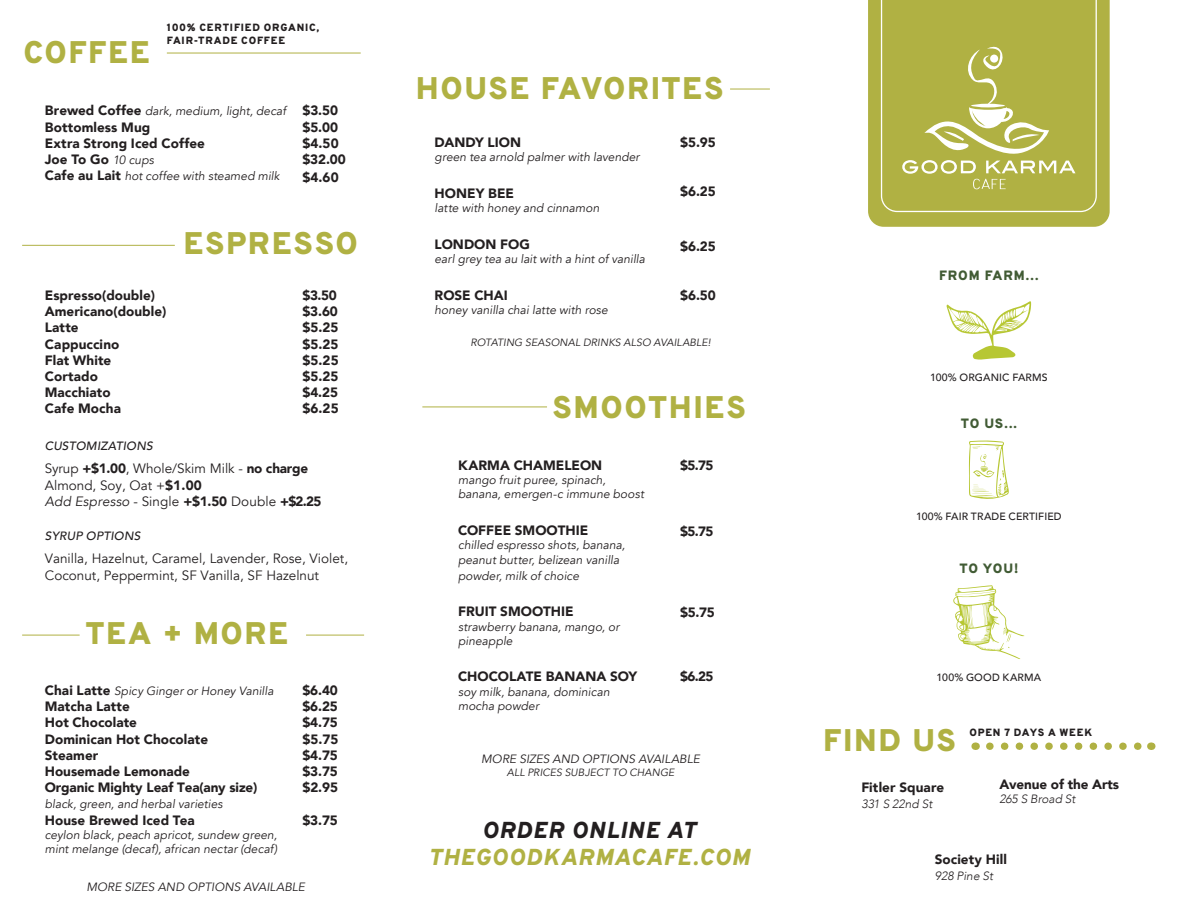
<style>
.page{position:relative;width:1188px;height:918px;background:#fff}
.page>*{position:absolute;margin:0;border:0;box-sizing:border-box;transform-origin:0 0}
.t1{font:900 31.2px "Overpass";letter-spacing:.05em;color:#b0b143}
.t2{font:italic 900 23.1px/27.8px "Overpass";letter-spacing:.055em;color:#b0b143;text-align:center}
.t3{font:900 13.5px/16.2px "Avenir";color:#231f20}
.t4{font:13.5px/16.2px "Avenir";color:#231f20}
.t5{font:900 13.5px "Overpass";letter-spacing:.06em;color:#415b34}
.t6{font:italic 12px/14.4px "Avenir";letter-spacing:.005em;color:#231f20}
.t7{font:italic 300 12px "Avenir";letter-spacing:-.005em;color:#231f20}
.t8{font:italic 500 12px "Avenir";letter-spacing:.015em;color:#231f20}
.t9{font:italic 10.5px "Avenir";letter-spacing:.005em;color:#231f20}
.t10{font:900 10.5px/12.6px "Overpass";letter-spacing:.075em;color:#231f20}
.t11{font:500 10.5px "Avenir";letter-spacing:.01em;color:#231f20}
.s1{font-weight:900;font-style:normal;font-size:13.5px}
.s2{font-weight:400;font-style:italic;font-size:12px}
.s3{font-weight:900}
.s4{font-style:italic}
.s5{color:#231f20}
</style>
<div class="page">
<svg style="left:868px;top:0;width:242px;height:227px;background:#b2b348"></svg>
<hr style="left:167px;top:53px;width:194px;height:1px;background:#b0b143">
<hr style="left:730px;top:89px;width:40px;height:1px;background:#b0b143">
<hr style="left:22px;top:245px;width:153px;height:1px;background:#b0b143">
<hr style="left:422px;top:407px;width:125px;height:1px;background:#b0b143">
<hr style="left:22px;top:635px;width:58px;height:1px;background:#b0b143">
<hr style="left:306px;top:635px;width:58px;height:1px;background:#b0b143">
<svg style="left:990px;top:742px;width:152px;height:8px"></svg>
<div style="left:881px;top:0;width:216px;height:212px;background:#b0b143"></div>
<svg style="left:902px;top:43px;width:173px;height:146px;background:#b9ba59"></svg>
<svg style="left:947px;top:301px;width:84px;height:59px"></svg>
<svg style="left:969px;top:440px;width:40px;height:59px"></svg>
<svg style="left:953px;top:585px;width:71px;height:74px"></svg>
<p class="t1" style="left:23px;top:27px;width:128px">COFFEE</p>
<p class="t10" style="left:167px;top:21px;width:154px">100% CERTIFIED ORGANIC,<br>FAIR-TRADE COFFEE</p>
<p class="t6" style="left:45px;top:104px;width:243px"><span class="s1">Brewed Coffee</span> dark, medium, light, decaf</p>
<p class="t3" style="left:45px;top:118px;width:107px">Bottomless Mug</p>
<p class="t3" style="left:45px;top:135px;width:162px">Extra Strong Iced Coffee</p>
<p class="t3" style="left:45px;top:151px;width:111px">Joe To Go <span class="s2">10 cups</span></p>
<p class="t6" style="left:45px;top:169px;width:236px"><span class="s1">Cafe au Lait</span> hot coffee with steamed milk</p>
<p class="t3" style="left:302px;top:102px;width:37px">$3.50</p>
<p class="t3" style="left:302px;top:118px;width:37px">$5.00</p>
<p class="t3" style="left:302px;top:135px;width:38px">$4.50</p>
<p class="t3" style="left:302px;top:151px;width:45px">$32.00</p>
<p class="t3" style="left:302px;top:168px;width:38px">$4.60</p>
<p class="t3" style="left:45px;top:287px;width:112px">Espresso(double)</p>
<p class="t3" style="left:45px;top:303px;width:123px">Americano(double)</p>
<p class="t3" style="left:45px;top:319px;width:35px">Latte</p>
<p class="t3" style="left:45px;top:335px;width:76px">Cappuccino</p>
<p class="t3" style="left:45px;top:352px;width:68px">Flat White</p>
<p class="t3" style="left:45px;top:368px;width:55px">Cortado</p>
<p class="t3" style="left:45px;top:384px;width:67px">Macchiato</p>
<p class="t3" style="left:45px;top:400px;width:78px">Cafe Mocha</p>
<p class="t1" style="left:183px;top:219px;width:176px">ESPRESSO</p>
<p class="t3" style="left:302px;top:287px;width:36px">$3.50</p>
<p class="t3" style="left:302px;top:303px;width:37px">$3.60</p>
<p class="t3" style="left:302px;top:319px;width:38px">$5.25</p>
<p class="t3" style="left:302px;top:335px;width:38px">$5.25</p>
<p class="t3" style="left:302px;top:352px;width:38px">$5.25</p>
<p class="t3" style="left:302px;top:368px;width:38px">$5.25</p>
<p class="t3" style="left:302px;top:384px;width:37px">$4.25</p>
<p class="t3" style="left:302px;top:400px;width:38px">$6.25</p>
<p class="t8" style="left:45px;top:439px;width:109px">CUSTOMIZATIONS</p>
<p class="t4" style="left:45px;top:461px;width:278px">Syrup <span class="s3">+$1.00</span>, Whole/Skim Milk - <span class="s3">no charge<br></span>Almond, Soy, Oat +<span class="s3">$1.00<br></span><span class="s4">Add Espresso</span> - Single <span class="s3">+$1.50</span> Double <span class="s3">+$2.25</span></p>
<p class="t8" style="left:45px;top:529px;width:97px">SYRUP OPTIONS</p>
<p class="t4" style="left:45px;top:551px;width:305px">Vanilla, Hazelnut, Caramel, Lavender, Rose, Violet,<br>Coconut, Peppermint, SF Vanilla, SF Hazelnut</p>
<p class="t1" style="left:85px;top:608px;width:204px">TEA + MORE</p>
<p class="t6" style="left:45px;top:684px;width:230px"><span class="s1">Chai Latte</span> Spicy Ginger or Honey Vanilla</p>
<p class="t3" style="left:45px;top:698px;width:214px">Matcha Latte<br>Hot Chocolate<br>Dominican Hot Chocolate<br>Steamer<br>Housemade Lemonade<br>Organic Mighty Leaf Tea(any size)</p>
<p class="t6" style="left:45px;top:797px;width:179px">black, green, and herbal varieties</p>
<p class="t3" style="left:45px;top:811px;width:151px">House Brewed Iced Tea</p>
<p class="t6" style="left:45px;top:828px;width:234px">ceylon black, peach apricot, sundew green, mint melange (decaf), african nectar (decaf)</p>
<p class="t3" style="left:302px;top:682px;width:37px">$6.40</p>
<p class="t3" style="left:302px;top:698px;width:37px">$6.25</p>
<p class="t3" style="left:302px;top:714px;width:37px">$4.75</p>
<p class="t3" style="left:302px;top:730px;width:38px">$5.75</p>
<p class="t3" style="left:302px;top:747px;width:37px">$4.75</p>
<p class="t3" style="left:302px;top:763px;width:37px">$3.75</p>
<p class="t3" style="left:302px;top:779px;width:37px">$2.95</p>
<p class="t3" style="left:302px;top:811px;width:37px">$3.75</p>
<p class="t6" style="left:86px;top:880px;width:220px">MORE SIZES AND OPTIONS AVAILABLE</p>
<p class="t1" style="left:416px;top:63px;width:309px">HOUSE FAVORITES</p>
<p class="t3" style="left:435px;top:134px;width:88px">DANDY LION</p>
<p class="t6" style="left:435px;top:150px;width:206px">green tea arnold palmer with lavender</p>
<p class="t3" style="left:435px;top:185px;width:81px">HONEY BEE</p>
<p class="t6" style="left:435px;top:201px;width:166px">latte with honey and cinnamon</p>
<p class="t3" style="left:435px;top:236px;width:97px">LONDON FOG</p>
<p class="t6" style="left:435px;top:252px;width:212px">earl grey tea au lait with a hint of vanilla</p>
<p class="t3" style="left:435px;top:286px;width:75px">ROSE CHAI</p>
<p class="t6" style="left:435px;top:303px;width:175px">honey vanilla chai latte with rose</p>
<p class="t3" style="left:680px;top:134px;width:37px">$5.95</p>
<p class="t3" style="left:680px;top:183px;width:37px">$6.25</p>
<p class="t3" style="left:680px;top:238px;width:37px">$6.25</p>
<p class="t3" style="left:680px;top:286px;width:37px">$6.50</p>
<p class="t9" style="left:471px;top:336px;width:242px">ROTATING SEASONAL DRINKS ALSO AVAILABLE!</p>
<p class="t1" style="left:553px;top:382px;width:195px">SMOOTHIES</p>
<p class="t3" style="left:458px;top:456px;width:146px">KARMA CHAMELEON</p>
<p class="t6" style="left:458px;top:473px;width:187px">mango fruit puree, spinach, banana, emergen-c immune boost</p>
<p class="t3" style="left:458px;top:522px;width:132px">COFFEE SMOOTHIE</p>
<p class="t6" style="left:458px;top:538px;width:169px">chilled espresso shots, banana, peanut butter, belizean vanilla</p>
<p class="t6" style="left:458px;top:569px;width:122px">powder, milk of choice</p>
<p class="t3" style="left:458px;top:603px;width:117px">FRUIT SMOOTHIE</p>
<p class="t6" style="left:458px;top:620px;width:163px">strawberry banana, mango, or pineapple</p>
<p class="t3" style="left:458px;top:668px;width:181px">CHOCOLATE BANANA SOY</p>
<p class="t6" style="left:458px;top:685px;width:153px">soy milk, banana, dominican mocha powder</p>
<p class="t3" style="left:680px;top:456px;width:35px">$5.75</p>
<p class="t3" style="left:680px;top:523px;width:35px">$5.75</p>
<p class="t3" style="left:680px;top:604px;width:36px">$5.75</p>
<p class="t3" style="left:680px;top:668px;width:35px">$6.25</p>
<p class="t6" style="left:481px;top:752px;width:220px">MORE SIZES AND OPTIONS AVAILABLE</p>
<p class="t9" style="left:507px;top:766px;width:169px">ALL PRICES SUBJECT TO CHANGE</p>
<p class="t2" style="left:428px;top:815px;width:323px"><span class="s5">ORDER ONLINE AT<br></span>THEGOODKARMACAFE.COM</p>
<p class="t5" style="left:939px;top:264px;width:101px">FROM FARM...</p>
<p class="t11" style="left:930px;top:369px;width:119px">100% ORGANIC FARMS</p>
<p class="t5" style="left:961px;top:412px;width:58px">TO US...</p>
<p class="t11" style="left:916px;top:508px;width:147px">100% FAIR TRADE CERTIFIED</p>
<p class="t5" style="left:959px;top:557px;width:61px">TO YOU!</p>
<p class="t11" style="left:937px;top:668px;width:106px">100% GOOD KARMA</p>
<p class="t1" style="left:823px;top:715px;width:134px">FIND US</p>
<p class="t3" style="left:861px;top:779px;width:84px">Fitler Square</p>
<p class="t7" style="left:861px;top:797px;width:73px">331 S 22nd St</p>
<p class="t10" style="left:970px;top:726px;width:124px">OPEN 7 DAYS A WEEK</p>
<p class="t3" style="left:999px;top:776px;width:121px">Avenue of the Arts</p>
<p class="t7" style="left:999px;top:792px;width:78px">265 S Broad St</p>
<p class="t3" style="left:935px;top:851px;width:74px">Society Hill</p>
<p class="t7" style="left:935px;top:869px;width:60px">928 Pine St</p>
</div>
